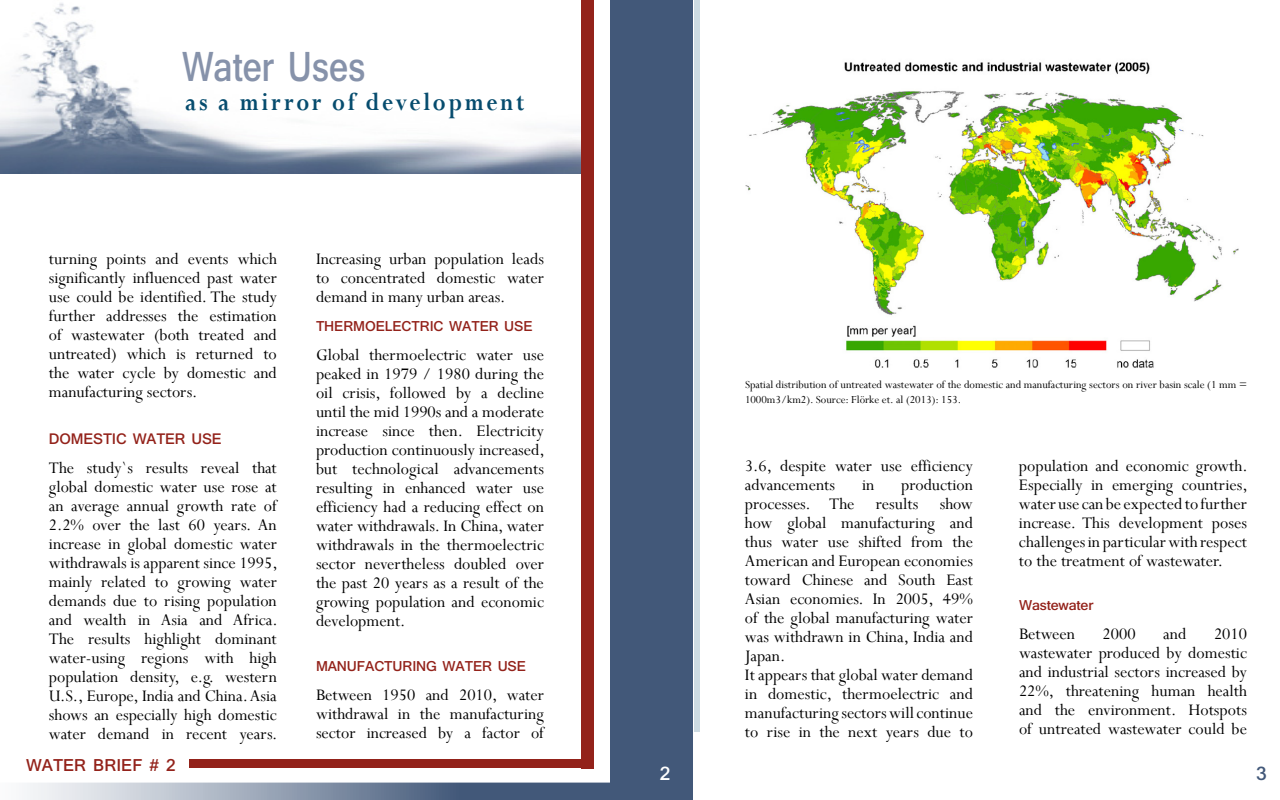
<style>
.page{position:relative;width:1280px;height:800px;background:#fff}
.page>*{position:absolute;margin:0;border:0;box-sizing:border-box;transform-origin:0 0}
.t1{font:700 43.9px "Shruti";color:#8692aa;scale:.82 1}
.t2{font:700 27.8px "Perpetua";letter-spacing:.11em;color:#064c6e;scale:.85 1}
.t3{font:700 20px "Shruti";color:#fff}
.t4{font:700 20px "Shruti";color:#425879}
.t5{font:18px/19px "Perpetua";color:#000;text-align:justify}
.t6{font:700 18px "Shruti";color:#93221a}
.t7{font:700 16px "Shruti";letter-spacing:-.01em;color:#93221a}
.t8{font:700 15px "Shruti";letter-spacing:-.01em;color:#93221a}
.t9{font:12px/14.4px "Perpetua";color:#000}
</style>
<div class="page">
<img style="left:0;top:3px;width:581px;height:170px">
<div style="left:581px;top:0;width:13px;height:768px;background:#93221a"></div>
<div style="left:610px;top:0;width:83px;height:799px;background:#425879"></div>
<div style="left:694px;top:0;width:6px;height:732px;background:#cddbe2"></div>
<div style="left:189px;top:760px;width:399px;height:8px;background:#93221a"></div>
<svg style="left:24px;top:783px;width:668px;height:17px;background:#8896ab"></svg>
<div style="left:610px;top:783px;width:82px;height:16px;background:#425879"></div>
<img style="left:745px;top:62px;width:494px;height:306px">
<h1 class="t1" style="left:182px;top:41px;width:225px">Water Uses</h1>
<h2 class="t2" style="left:186px;top:84px;width:400px">as a mirror of development</h2>
<p class="t5" style="left:49px;top:249px;width:230px">turning points and events which significantly influenced past water use could be identified. The study further addresses the estimation of wastewater (both treated and untreated) which is returned to the water cycle by domestic and manufacturing sectors.</p>
<p class="t7" style="left:49px;top:429px;width:174px">DOMESTIC WATER USE</p>
<p class="t5" style="left:49px;top:458px;width:230px">The study`s results reveal that global domestic water use rose at an average annual growth rate of 2.2% over the last 60 years. An increase in global domestic water withdrawals is apparent since 1995, mainly related to growing water demands due to rising population and wealth in Asia and Africa.<br>The results highlight dominant water-using regions with high population density, e.g. western U.S., Europe, India and China. Asia shows an especially high domestic water demand in recent years.</p>
<p class="t6" style="left:26px;top:754px;width:151px">WATER BRIEF # 2</p>
<p class="t5" style="left:316px;top:249px;width:229px">Increasing urban population leads to concentrated domestic water demand in many urban areas.</p>
<p class="t8" style="left:316px;top:317px;width:218px">THERMOELECTRIC WATER USE</p>
<p class="t5" style="left:316px;top:345px;width:230px">Global thermoelectric water use peaked in 1979 / 1980 during the oil crisis, followed by a decline until the mid 1990s and a moderate increase since then. Electricity production continuously increased, but technological advancements resulting in enhanced water use efficiency had a reducing effect on water withdrawals. In China, water withdrawals in the thermoelectric sector nevertheless doubled over the past 20 years as a result of the growing population and economic development.</p>
<p class="t8" style="left:316px;top:657px;width:212px">MANUFACTURING WATER USE</p>
<p class="t5" style="left:316px;top:685px;width:230px">Between 1950 and 2010, water withdrawal in the manufacturing sector increased by a factor of</p>
<p class="t9" style="left:745px;top:378px;width:504px">Spatial distribution of untreated wastewater of the domestic and manufacturing sectors on river basin scale (1 mm =<br>1000m3/km2). Source: Flörke et. al (2013): 153.</p>
<p class="t5" style="left:745px;top:456px;width:229px">3.6, despite water use efficiency advancements</p>
<p class="t5" style="left:745px;top:475px;width:230px;text-align:left;text-indent:156px">production processes. The results show how global manufacturing and thus water use shifted from the<br>American and European economies toward Chinese and South East<br>Asian economies. In 2005, 49% of the global manufacturing water was withdrawn in China, India and<br>Japan.<br>It appears that global water demand in domestic, thermoelectric and manufacturing sectors will continue to rise in the next years due to</p>
<p class="t5" style="left:862px;top:475px;width:14px">in</p>
<p class="t5" style="left:1019px;top:456px;width:230px">population and economic growth.<br>Especially in emerging countries, water use can be expected to further increase. This development poses challenges in particular with respect to the treatment of wastewater.</p>
<p class="t8" style="left:1019px;top:596px;width:76px">Wastewater</p>
<p class="t5" style="left:1019px;top:624px;width:57px">Between</p>
<p class="t5" style="left:1103px;top:624px;width:34px">2000</p>
<p class="t5" style="left:1163px;top:624px;width:25px">and</p>
<p class="t5" style="left:1019px;top:624px;width:229px;text-indent:195px">2010 wastewater produced by domestic and industrial sectors increased by 22%, threatening human health and the environment. Hotspots of untreated wastewater could be</p>
<p class="t3" style="left:660px;top:762px;width:12px">2</p>
<p class="t4" style="left:1256px;top:762px;width:12px">3</p>
</div>
